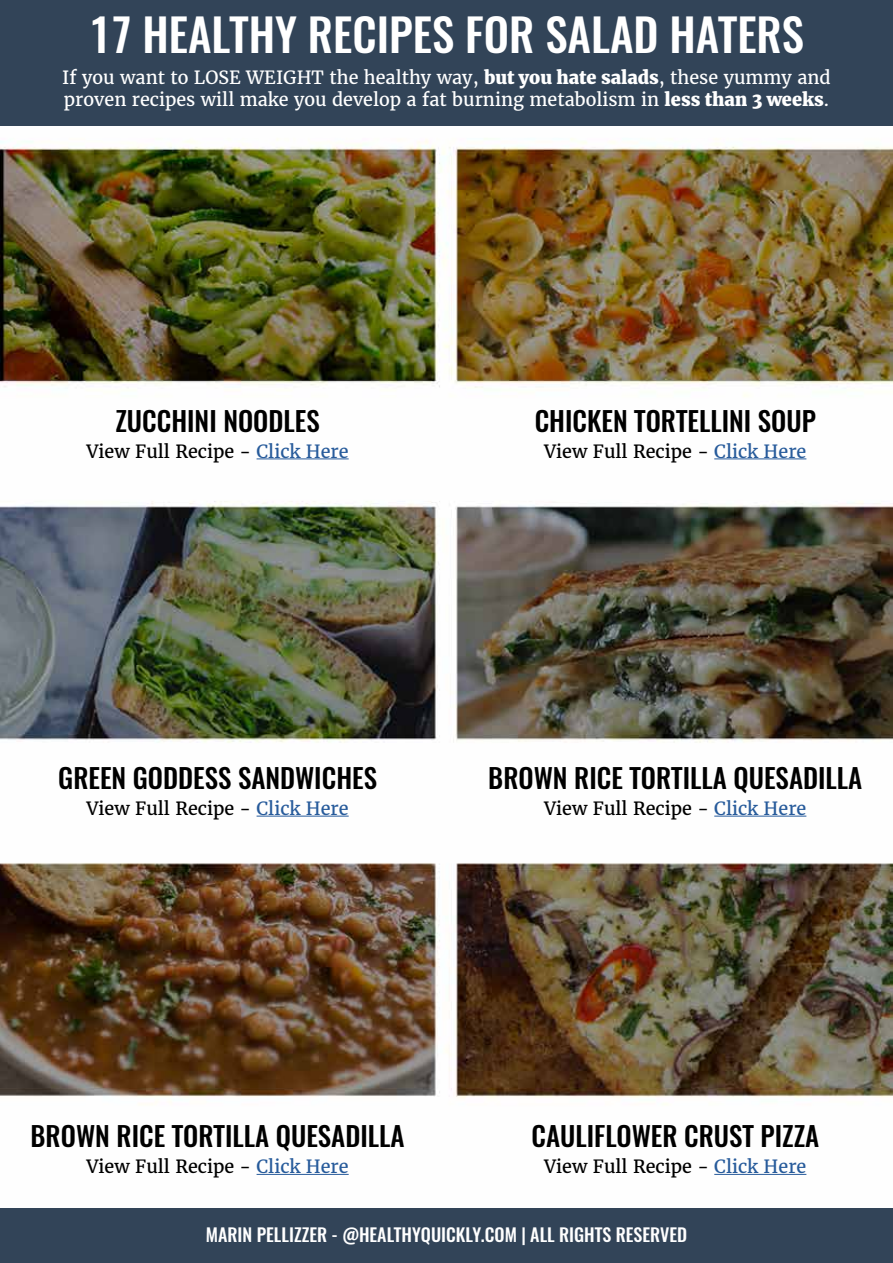
<style>
.page{position:relative;width:893px;height:1263px;background:#fff}
.page>*{position:absolute;margin:0;border:0;box-sizing:border-box;transform-origin:0 0}
.t1{font:500 45px "Oswald";color:#fff}
.t2{font:500 27px "Oswald";color:#000}
.t3{font:18px "Merriweather";color:#000}
.t4{font:18px/21.6px "Merriweather";color:#fff}
.t5{font:500 18px "Oswald";color:#fff}
.s1{font-weight:900}
.s2{color:#275b9b}
</style>
<div class="page">
<img style="left:0;top:138px;width:893px;height:1071px">
<div style="left:0;top:0;width:893px;height:126px;background:#324458"></div>
<div style="left:0;top:1209px;width:893px;height:54px;background:#324458"></div>
<hr style="left:257px;top:458px;width:92px;height:1px;background:#275b9b">
<hr style="left:257px;top:816px;width:92px;height:1px;background:#275b9b">
<hr style="left:257px;top:1174px;width:92px;height:1px;background:#275b9b">
<hr style="left:714px;top:458px;width:92px;height:1px;background:#275b9b">
<hr style="left:714px;top:816px;width:92px;height:1px;background:#275b9b">
<hr style="left:714px;top:1174px;width:92px;height:1px;background:#275b9b">
<h1 class="t1" style="left:89px;top:11px;width:717px">17 HEALTHY RECIPES FOR SALAD HATERS</h1>
<p class="t4" style="left:62px;top:67px;width:770px">If you want to LOSE WEIGHT the healthy way, <span class="s1">but you hate salads</span>, these yummy and proven recipes will make you develop a fat burning metabolism in <span class="s1">less than 3 weeks</span>.</p>
<h2 class="t2" style="left:115px;top:407px;width:206px">ZUCCHINI NOODLES</h2>
<p class="t3" style="left:87px;top:439px;width:264px">View Full Recipe - <span class="s2">Click Here</span></p>
<h2 class="t2" style="left:535px;top:407px;width:283px">CHICKEN TORTELLINI SOUP</h2>
<p class="t3" style="left:544px;top:439px;width:264px">View Full Recipe - <span class="s2">Click Here</span></p>
<h2 class="t2" style="left:58px;top:764px;width:320px">GREEN GODDESS SANDWICHES</h2>
<p class="t3" style="left:87px;top:796px;width:264px">View Full Recipe - <span class="s2">Click Here</span></p>
<h2 class="t2" style="left:488px;top:764px;width:376px">BROWN RICE TORTILLA QUESADILLA</h2>
<p class="t3" style="left:544px;top:796px;width:264px">View Full Recipe - <span class="s2">Click Here</span></p>
<h2 class="t2" style="left:31px;top:1122px;width:376px">BROWN RICE TORTILLA QUESADILLA</h2>
<p class="t3" style="left:87px;top:1155px;width:264px">View Full Recipe - <span class="s2">Click Here</span></p>
<h2 class="t2" style="left:531px;top:1122px;width:289px">CAULIFLOWER CRUST PIZZA</h2>
<p class="t3" style="left:544px;top:1155px;width:264px">View Full Recipe - <span class="s2">Click Here</span></p>
<p class="t5" style="left:206px;top:1225px;width:483px">MARIN PELLIZZER - @HEALTHYQUICKLY.COM | ALL RIGHTS RESERVED</p>
</div>
